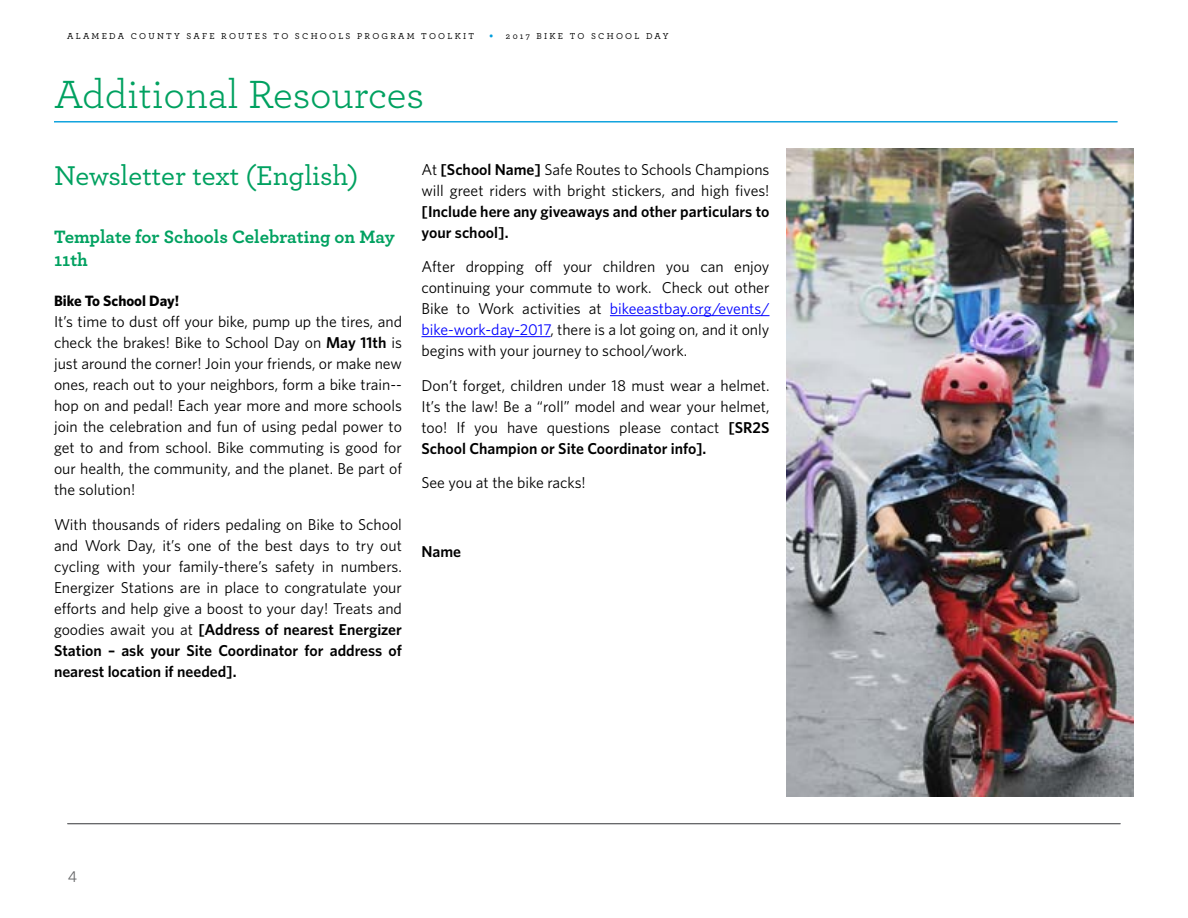
<style>
.page{position:relative;width:1188px;height:918px;background:#fff}
.page>*{position:absolute;margin:0;border:0;box-sizing:border-box;transform-origin:0 0}
._1__Header_1{font:41.25px "Archer";color:#00a160}
._1__Header_2{font:500 28.5px "Archer";letter-spacing:-.005em;color:#00a160}
._1__Header_3{font:700 18.75px/22.5px "Archer";color:#00a160}
._1__Body_Text2{font:15.75px/21px "Whitney";color:#000;text-align:justify}
._1__Body_Text2-2{font:600 15.75px "Whitney";color:#000}
.t1{font:15.75px "Whitney";color:#636466}
._1__Header_4_-_black{font:700 15px "Whitney";color:#000}
.t2{font:500 9px "Archer";letter-spacing:.25em;color:#000}
.s1{font-size:15px;color:#009ddc}
.s2{font-weight:600}
.s3{color:#00f}
</style>
<div class="page">
<hr style="left:68px;top:823px;width:1053px;height:1px;background:#636466">
<hr style="left:54px;top:121px;width:1063px;height:1px;background:#009ddc">
<hr style="left:67px;top:823px;width:1053px;height:1px;background:#636466">
<hr style="left:610px;top:315px;width:160px;height:1px;background:#00f">
<hr style="left:422px;top:336px;width:128px;height:1px;background:#00f">
<img style="left:786px;top:148px;width:348px;height:648px">
<p class="t2" style="left:67px;top:30px;width:428px">ALAMEDA COUNTY SAFE ROUTES TO SCHOOLS PROGRAM TOOLKIT <span class="s1">•</span></p>
<p class="t2" style="left:506px;top:30px;width:164px">2017 BIKE TO SCHOOL DAY</p>
<p class="_1__Header_1" style="left:54px;top:66px;width:372px">Additional Resources</p>
<p class="_1__Header_2" style="left:54px;top:155px;width:306px">Newsletter text (English)</p>
<p class="_1__Header_3" style="left:54px;top:224px;width:342px">Template for Schools Celebrating on May<br>11th</p>
<p class="_1__Header_4_-_black" style="left:54px;top:291px;width:127px">Bike To School Day!</p>
<p class="_1__Body_Text2" style="left:54px;top:311px;width:350px">It’s time to dust off your bike, pump up the tires, and check the brakes! Bike to School Day on <span class="s2">May 11th</span> is just around the corner! Join your friends, or make new ones, reach out to your neighbors, form a bike train-- hop on and pedal! Each year more and more schools join the celebration and fun of using pedal power to get to and from school. Bike commuting is good for our health, the community, and the planet. Be part of the solution!</p>
<p class="_1__Body_Text2" style="left:54px;top:513px;width:350px">With thousands of riders pedaling on Bike to School and Work Day, it’s one of the best days to try out cycling with your family-there’s safety in numbers.<br>Energizer Stations are in place to congratulate your efforts and help give a boost to your day! Treats and goodies await you at <span class="s2">[Address of nearest Energizer Station – ask your Site Coordinator for address of nearest location if needed].</span></p>
<p class="_1__Body_Text2" style="left:422px;top:158px;width:350px">At <span class="s2">[School Name]</span> Safe Routes to Schools Champions will greet riders with bright stickers, and high fives! <span class="s2">[Include here any giveaways and other particulars to your school].</span></p>
<p class="_1__Body_Text2" style="left:422px;top:256px;width:350px">After dropping off your children you can enjoy continuing your commute to work. Check out other Bike to Work activities at <span class="s3">bikeeastbay.org/events/ bike-work-day-2017</span>, there is a lot going on, and it only begins with your journey to school/work.</p>
<p class="_1__Body_Text2" style="left:422px;top:374px;width:350px">Don’t forget, children under 18 must wear a helmet.<br>It’s the law! Be a “roll” model and wear your helmet, too! If you have questions please contact <span class="s2">[SR2S School Champion or Site Coordinator info].</span></p>
<p class="_1__Body_Text2" style="left:422px;top:472px;width:166px">See you at the bike racks!</p>
<p class="_1__Body_Text2-2" style="left:422px;top:541px;width:41px">Name</p>
<p class="t1" style="left:68px;top:866px;width:11px">4</p>
</div>
